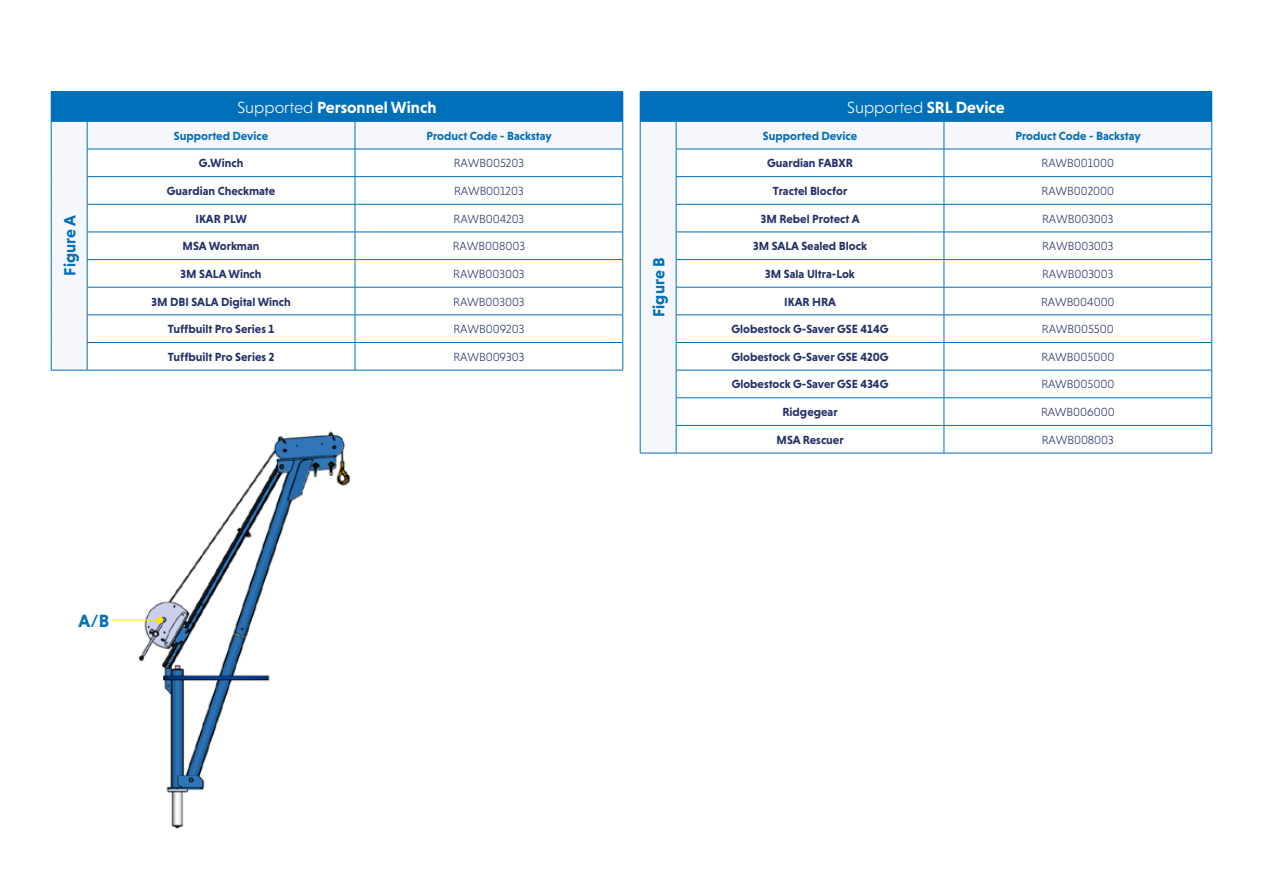
<style>
.page{position:relative;width:1263px;height:893px;background:#fff}
.page>*{position:absolute;margin:0;border:0;box-sizing:border-box;transform-origin:0 0}
.t1{font:700 18px "Niveau Grotesk";color:#0070ba}
.t2{font:700 16.5px "Niveau Grotesk";color:#fff}
.t3{font:300 16.5px "Niveau Grotesk";color:#fff}
.t4{font:700 16.5px "Niveau Grotesk";color:#0070ba}
.t5{font:700 12px "Niveau Grotesk";color:#25316a}
.t6{font:300 12px "Niveau Grotesk";color:#25316a}
.t7{font:700 12px "Niveau Grotesk";color:#0070ba}
.s1{font-weight:300}
.s2{font-weight:700}
</style>
<div class="page">
<div style="left:51px;top:92px;width:572px;height:29px;background:#0070ba"></div>
<svg style="left:52px;top:122px;width:570px;height:248px"></svg>
<hr style="left:51px;top:91px;width:36px;height:1px;background:#0070ba">
<hr style="left:87px;top:91px;width:268px;height:1px;background:#0070ba">
<hr style="left:355px;top:91px;width:268px;height:1px;background:#0070ba">
<hr style="left:51px;top:121px;width:36px;height:1px;background:#0070ba">
<hr style="left:87px;top:121px;width:268px;height:1px;background:#0070ba">
<hr style="left:355px;top:121px;width:268px;height:1px;background:#0070ba">
<hr style="left:87px;top:149px;width:268px;height:1px;background:#0070ba">
<hr style="left:87px;top:176px;width:268px;height:1px;background:#0070ba">
<hr style="left:355px;top:176px;width:268px;height:1px;background:#0070ba">
<hr style="left:87px;top:204px;width:268px;height:1px;background:#0070ba">
<hr style="left:355px;top:204px;width:268px;height:1px;background:#0070ba">
<hr style="left:87px;top:232px;width:268px;height:1px;background:#0070ba">
<hr style="left:355px;top:232px;width:268px;height:1px;background:#0070ba">
<hr style="left:87px;top:259px;width:268px;height:1px;background:#0070ba">
<hr style="left:87px;top:287px;width:268px;height:1px;background:#0070ba">
<hr style="left:87px;top:315px;width:268px;height:1px;background:#0070ba">
<svg style="left:51px;top:121px;width:1px;height:249px"></svg>
<hr style="left:87px;top:342px;width:268px;height:1px;background:#0070ba">
<svg style="left:87px;top:122px;width:1px;height:248px"></svg>
<hr style="left:355px;top:342px;width:268px;height:1px;background:#0070ba">
<hr style="left:355px;top:259px;width:268px;height:1px;background:#0070ba">
<hr style="left:355px;top:287px;width:268px;height:1px;background:#0070ba">
<svg style="left:355px;top:122px;width:1px;height:248px"></svg>
<svg style="left:622px;top:121px;width:1px;height:249px"></svg>
<hr style="left:355px;top:315px;width:268px;height:1px;background:#0070ba">
<hr style="left:355px;top:149px;width:268px;height:1px;background:#0070ba">
<hr style="left:51px;top:370px;width:36px;height:1px;background:#0070ba">
<hr style="left:87px;top:370px;width:268px;height:1px;background:#0070ba">
<hr style="left:355px;top:370px;width:268px;height:1px;background:#0070ba">
<div style="left:640px;top:92px;width:572px;height:29px;background:#0070ba"></div>
<svg style="left:641px;top:122px;width:570px;height:331px"></svg>
<hr style="left:640px;top:91px;width:36px;height:1px;background:#0070ba">
<hr style="left:676px;top:91px;width:268px;height:1px;background:#0070ba">
<hr style="left:944px;top:91px;width:268px;height:1px;background:#0070ba">
<hr style="left:640px;top:121px;width:36px;height:1px;background:#0070ba">
<hr style="left:676px;top:121px;width:268px;height:1px;background:#0070ba">
<hr style="left:944px;top:121px;width:268px;height:1px;background:#0070ba">
<hr style="left:676px;top:149px;width:268px;height:1px;background:#0070ba">
<hr style="left:676px;top:204px;width:268px;height:1px;background:#0070ba">
<hr style="left:676px;top:232px;width:268px;height:1px;background:#0070ba">
<hr style="left:676px;top:259px;width:268px;height:1px;background:#0070ba">
<hr style="left:676px;top:287px;width:268px;height:1px;background:#0070ba">
<hr style="left:676px;top:315px;width:268px;height:1px;background:#0070ba">
<hr style="left:676px;top:342px;width:268px;height:1px;background:#0070ba">
<hr style="left:676px;top:370px;width:268px;height:1px;background:#0070ba">
<hr style="left:676px;top:397px;width:268px;height:1px;background:#0070ba">
<svg style="left:640px;top:121px;width:1px;height:332px"></svg>
<hr style="left:676px;top:425px;width:268px;height:1px;background:#0070ba">
<svg style="left:676px;top:122px;width:1px;height:331px"></svg>
<hr style="left:944px;top:425px;width:268px;height:1px;background:#0070ba">
<hr style="left:676px;top:453px;width:268px;height:1px;background:#0070ba">
<hr style="left:944px;top:453px;width:268px;height:1px;background:#0070ba">
<hr style="left:944px;top:204px;width:268px;height:1px;background:#0070ba">
<hr style="left:944px;top:232px;width:268px;height:1px;background:#0070ba">
<hr style="left:944px;top:259px;width:268px;height:1px;background:#0070ba">
<hr style="left:944px;top:287px;width:268px;height:1px;background:#0070ba">
<hr style="left:944px;top:315px;width:268px;height:1px;background:#0070ba">
<hr style="left:944px;top:342px;width:268px;height:1px;background:#0070ba">
<hr style="left:944px;top:370px;width:268px;height:1px;background:#0070ba">
<hr style="left:944px;top:397px;width:268px;height:1px;background:#0070ba">
<svg style="left:944px;top:122px;width:1px;height:331px"></svg>
<svg style="left:1211px;top:121px;width:1px;height:332px"></svg>
<hr style="left:676px;top:176px;width:268px;height:1px;background:#0070ba">
<hr style="left:944px;top:176px;width:268px;height:1px;background:#0070ba">
<hr style="left:944px;top:149px;width:268px;height:1px;background:#0070ba">
<hr style="left:640px;top:453px;width:36px;height:1px;background:#0070ba">
<img style="left:138px;top:431px;width:213px;height:398px">
<hr style="left:111px;top:619px;width:49px;height:2px;background:#ffe700">
<div style="left:156px;top:617px;width:7px;height:6px;background:#ffe700;border-radius:50%"></div>
<h2 class="t4" style="left:60px;top:276px;width:62px;rotate:-90deg">Figure A</h2>
<h2 class="t2" style="left:238px;top:98px;width:200px"><span class="s1">Supported</span> Personnel Winch</h2>
<p class="t7" style="left:174px;top:129px;width:96px">Supported Device</p>
<p class="t7" style="left:426px;top:129px;width:127px">Product Code - Backstay</p>
<p class="t5" style="left:199px;top:156px;width:46px">G.Winch</p>
<p class="t6" style="left:454px;top:157px;width:72px">RAWB005203</p>
<p class="t5" style="left:167px;top:184px;width:110px">Guardian Checkmate</p>
<p class="t6" style="left:454px;top:184px;width:71px">RAWB001203</p>
<p class="t5" style="left:196px;top:212px;width:53px">IKAR PLW</p>
<p class="t6" style="left:454px;top:212px;width:72px">RAWB004203</p>
<p class="t5" style="left:183px;top:239px;width:78px">MSA Workman</p>
<p class="t6" style="left:453px;top:239px;width:74px">RAWB008003</p>
<p class="t5" style="left:181px;top:267px;width:82px">3M SALA Winch</p>
<p class="t6" style="left:453px;top:267px;width:73px">RAWB003003</p>
<p class="t5" style="left:151px;top:295px;width:141px">3M DBI SALA Digital Winch</p>
<p class="t6" style="left:453px;top:295px;width:73px">RAWB003003</p>
<p class="t5" style="left:168px;top:322px;width:108px">Tuffbuilt Pro Series 1</p>
<p class="t6" style="left:453px;top:322px;width:72px">RAWB009203</p>
<p class="t5" style="left:168px;top:350px;width:108px">Tuffbuilt Pro Series 2</p>
<p class="t6" style="left:453px;top:350px;width:72px">RAWB009303</p>
<h1 class="t1" style="left:79px;top:610px;width:32px">A/B</h1>
<h2 class="t4" style="left:649px;top:317px;width:61px;rotate:-90deg">Figure B</h2>
<h2 class="t3" style="left:847px;top:98px;width:159px">Supported <span class="s2">SRL Device</span></h2>
<p class="t7" style="left:763px;top:129px;width:96px">Supported Device</p>
<p class="t7" style="left:1015px;top:129px;width:127px">Product Code - Backstay</p>
<p class="t5" style="left:767px;top:156px;width:87px">Guardian FABXR</p>
<p class="t6" style="left:1041px;top:157px;width:74px">RAWB001000</p>
<p class="t5" style="left:773px;top:184px;width:76px">Tractel Blocfor</p>
<p class="t6" style="left:1041px;top:184px;width:74px">RAWB002000</p>
<p class="t5" style="left:761px;top:212px;width:100px">3M Rebel Protect A</p>
<p class="t6" style="left:1042px;top:212px;width:73px">RAWB003003</p>
<p class="t5" style="left:753px;top:239px;width:115px">3M SALA Sealed Block</p>
<p class="t6" style="left:1042px;top:239px;width:73px">RAWB003003</p>
<p class="t5" style="left:765px;top:267px;width:91px">3M Sala Ultra-Lok</p>
<p class="t6" style="left:1042px;top:267px;width:73px">RAWB003003</p>
<p class="t5" style="left:784px;top:295px;width:53px">IKAR HRA</p>
<p class="t6" style="left:1041px;top:295px;width:75px">RAWB004000</p>
<p class="t5" style="left:732px;top:322px;width:158px">Globestock G-Saver GSE 414G</p>
<p class="t6" style="left:1042px;top:322px;width:73px">RAWB005500</p>
<p class="t5" style="left:731px;top:350px;width:159px">Globestock G-Saver GSE 420G</p>
<p class="t6" style="left:1041px;top:350px;width:74px">RAWB005000</p>
<p class="t5" style="left:732px;top:377px;width:158px">Globestock G-Saver GSE 434G</p>
<p class="t6" style="left:1041px;top:378px;width:74px">RAWB005000</p>
<p class="t5" style="left:782px;top:405px;width:57px">Ridgegear</p>
<p class="t6" style="left:1041px;top:405px;width:75px">RAWB006000</p>
<p class="t5" style="left:776px;top:433px;width:69px">MSA Rescuer</p>
<p class="t6" style="left:1042px;top:433px;width:74px">RAWB008003</p>
</div>
